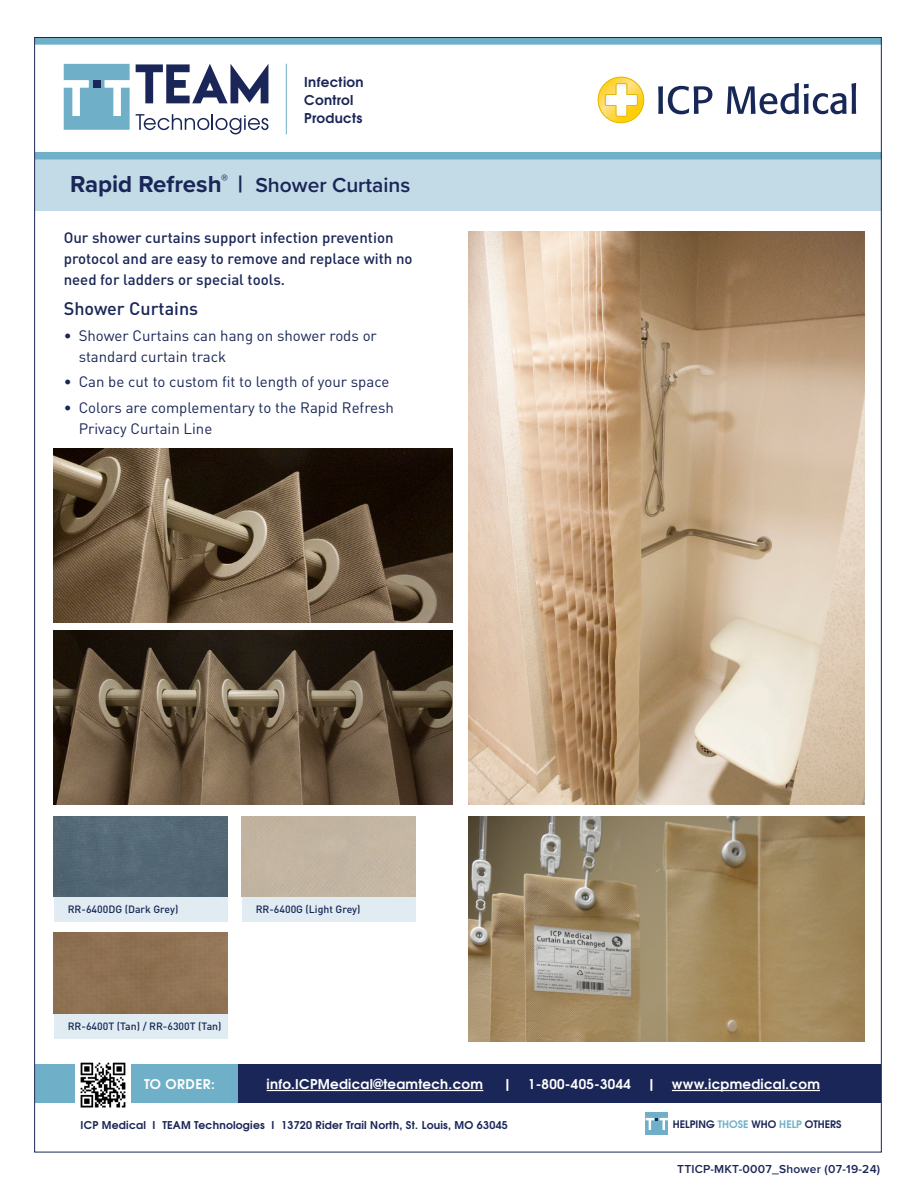
<style>
.page{position:relative;width:918px;height:1188px;background:#fff}
.page>*{position:absolute;margin:0;border:0;box-sizing:border-box;transform-origin:0 0}
.t1{font:600 21px "Proxima Nova";color:#1a2657}
.t2{font:500 18px "DIN Pro";color:#1a2657}
.t3{font:15px/21px "DIN Pro";color:#1a2657}
.t4{font:500 15px/21px "DIN Pro";color:#1a2657}
.t5{font:700 13.5px "Te X Gyre Adventor";letter-spacing:.02em;color:#fff}
.t6{font:700 13.5px/18px "Te X Gyre Adventor";letter-spacing:.025em;color:#1a2657}
.t7{font:600 12px "Proxima Nova";letter-spacing:.02em;color:#1a2657}
.t8{font:700 10.8px "Te X Gyre Adventor";letter-spacing:.02em;color:#1a2657}
.t9{font:500 10.5px "DIN Pro";color:#1a2657}
.t10{font:700 10.35px "Te X Gyre Adventor";color:#1a2657}
.s1{font-weight:700;font-size:24px}
.s2{color:#6fb0c8}
</style>
<div class="page">
<div style="left:35px;top:37px;width:847px;height:8px;background:#6fb0c8"></div>
<div style="left:35px;top:156px;width:847px;height:55px;background:#c2dbe7"></div>
<div style="left:35px;top:152px;width:847px;height:7px;background:#6fb0c8"></div>
<svg style="left:136px;top:114px;width:133px;height:20px"></svg>
<svg style="left:136px;top:64px;width:132px;height:39px"></svg>
<svg style="left:64px;top:64px;width:66px;height:66px"></svg>
<div style="left:93px;top:80px;width:7px;height:7px;background:#1a2657"></div>
<hr style="left:286px;top:64px;width:1px;height:70px;background:#6fb0c8">
<svg style="left:658px;top:86px;width:54px;height:28px"></svg>
<svg style="left:727px;top:83px;width:129px;height:31px"></svg>
<svg style="left:598px;top:77px;width:46px;height:46px"></svg>
<div style="left:238px;top:1065px;width:643px;height:38px;background:#1a2657"></div>
<div style="left:35px;top:1065px;width:203px;height:38px;background:#6fb0c8"></div>
<div style="left:646px;top:1112px;width:22px;height:23px;background:#6fb0c8"></div>
<svg style="left:646px;top:1118px;width:22px;height:12px"></svg>
<hr style="left:267px;top:1090px;width:216px;height:1px;background:#fff">
<hr style="left:672px;top:1090px;width:148px;height:1px;background:#fff">
<img style="left:75px;top:1062px;width:56px;height:46px">
<img style="left:468px;top:232px;width:396px;height:572px">
<img style="left:468px;top:816px;width:396px;height:225px">
<img style="left:54px;top:448px;width:398px;height:174px">
<img style="left:54px;top:630px;width:398px;height:174px">
<div style="left:54px;top:816px;width:174px;height:81px;background:#536874"></div>
<div style="left:54px;top:933px;width:174px;height:81px;background:#8f7153"></div>
<div style="left:54px;top:897px;width:174px;height:25px;background:#e0ecf1"></div>
<div style="left:54px;top:1014px;width:174px;height:25px;background:#e0ecf1"></div>
<div style="left:242px;top:897px;width:174px;height:25px;background:#e0ecf1"></div>
<p class="t6" style="left:304px;top:71px;width:61px">Infection<br>Control<br>Products</p>
<h1 class="t1" style="left:70px;top:169px;width:342px"><span class="s1">Rapid Refresh</span><sup>®</sup> <span class="s1">|</span> Shower Curtains</h1>
<p class="t4" style="left:64px;top:227px;width:350px">Our shower curtains support infection prevention protocol and are easy to remove and replace with no need for ladders or special tools.</p>
<p class="t2" style="left:64px;top:297px;width:136px">Shower Curtains</p>
<p class="t3" style="left:79px;top:324px;width:300px;text-indent:-15px">• Shower Curtains can hang on shower rods or standard curtain track</p>
<p class="t3" style="left:64px;top:371px;width:327px">• Can be cut to custom fit to length of your space</p>
<p class="t3" style="left:79px;top:396px;width:317px;text-indent:-15px">• Colors are complementary to the Rapid Refresh<br>Privacy Curtain Line</p>
<p class="t9" style="left:68px;top:902px;width:112px">RR-6400DG (Dark Grey)</p>
<p class="t9" style="left:256px;top:902px;width:106px">RR-6400G (Light Grey)</p>
<p class="t9" style="left:68px;top:1019px;width:155px">RR-6400T (Tan) / RR-6300T (Tan)</p>
<p class="t5" style="left:144px;top:1072px;width:72px">TO ORDER:</p>
<p class="t5" style="left:267px;top:1073px;width:218px">info.ICPMedical@teamtech.com</p>
<p class="t5" style="left:503px;top:1073px;width:318px">| 1-800-405-3044 | www.icpmedical.com</p>
<p class="t8" style="left:81px;top:1116px;width:429px">ICP Medical I TEAM Technologies I 13720 Rider Trail North, St. Louis, MO 63045</p>
<p class="t10" style="left:673px;top:1115px;width:170px">HELPING <span class="s2">THOSE</span> WHO <span class="s2">HELP</span> OTHERS</p>
<p class="t7" style="left:677px;top:1160px;width:204px">TTICP-MKT-0007_Shower (07-19-24)</p>
</div>
